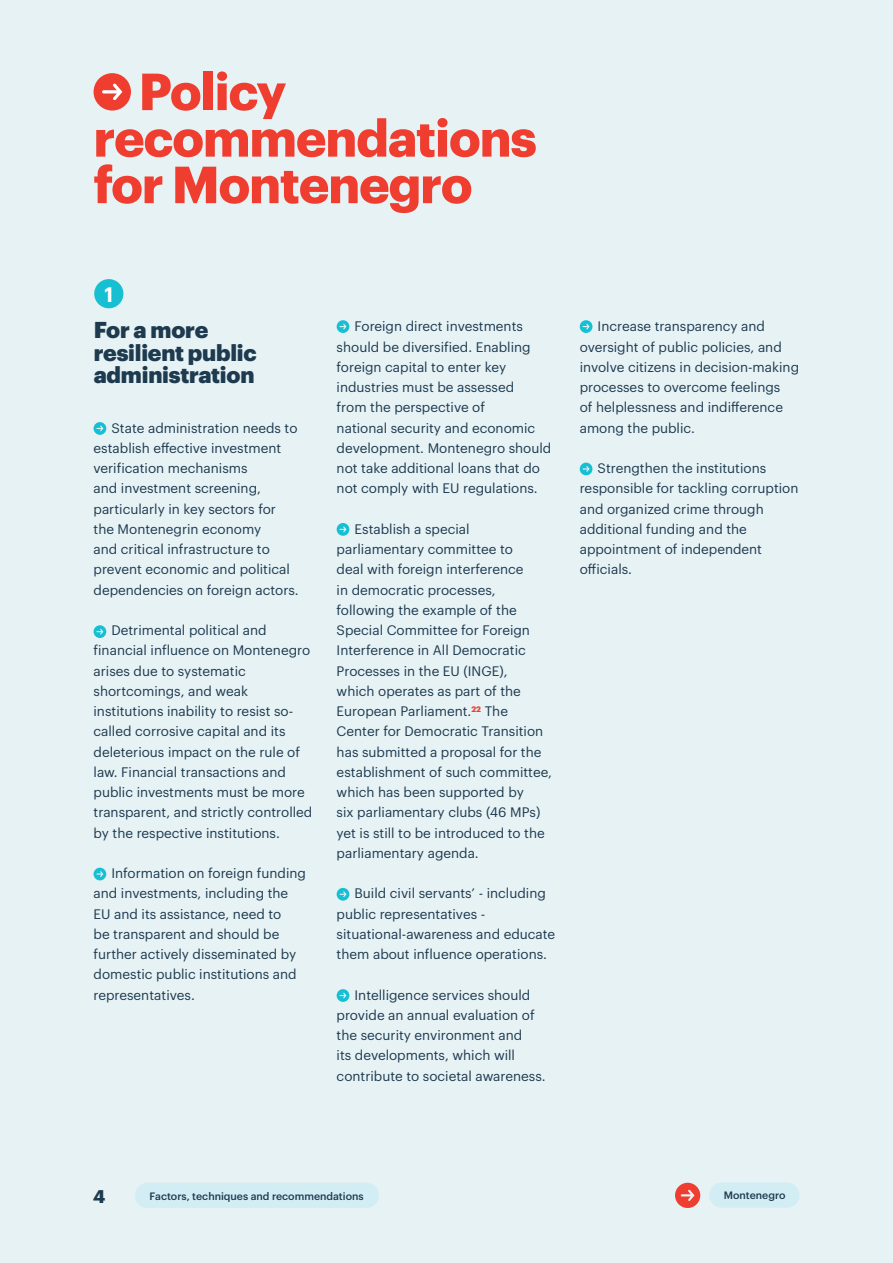
<style>
.page{position:relative;width:893px;height:1263px;background:#e7f2f5}
.page>*{position:absolute;margin:0;border:0;box-sizing:border-box;transform-origin:0 0}
.t1{font:700 51px/46.5px "Graphik";letter-spacing:-.02em;color:#ef3e30}
.t2{font:900 22.5px/22.5px "Graphik";letter-spacing:-.01em;color:#1d3a4f}
.t3{font:600 20.55px "Graphik";color:#fff}
.t4{font:700 18px "Graphik";color:#1d3a4f}
.t5{font:13.5px/20.2px "Graphik";color:#1d3a4f}
.t6{font:500 10.5px "Graphik";color:#1d3a4f}
</style>
<div class="page">
<div style="left:709px;top:1182px;width:90px;height:26px;background:#d2edf4;border-radius:13px"></div>
<div style="left:135px;top:1183px;width:244px;height:25px;background:#d2edf4;border-radius:13px"></div>
<div style="left:675px;top:1183px;width:25px;height:25px;background:#ef3e30;border-radius:50%"></div>
<svg style="left:681px;top:1190px;width:13px;height:11px"></svg>
<div style="left:94px;top:73px;width:37px;height:38px;background:#ef3e30;border-radius:50%"></div>
<svg style="left:102px;top:83px;width:20px;height:17px"></svg>
<div style="left:94px;top:279px;width:29px;height:29px;background:#17bfd2;border-radius:50%"></div>
<svg style="left:580px;top:320px;width:12px;height:13px"></svg>
<svg style="left:583px;top:324px;width:7px;height:5px"></svg>
<div style="left:580px;top:463px;width:12px;height:12px;background:#17bfd2;border-radius:50%"></div>
<svg style="left:583px;top:466px;width:7px;height:6px"></svg>
<svg style="left:337px;top:320px;width:12px;height:13px"></svg>
<svg style="left:340px;top:324px;width:6px;height:5px"></svg>
<svg style="left:337px;top:523px;width:12px;height:13px"></svg>
<svg style="left:340px;top:526px;width:6px;height:6px"></svg>
<svg style="left:94px;top:625px;width:12px;height:13px"></svg>
<svg style="left:96px;top:629px;width:7px;height:5px"></svg>
<div style="left:94px;top:868px;width:12px;height:12px;background:#17bfd2;border-radius:50%"></div>
<svg style="left:96px;top:871px;width:7px;height:6px"></svg>
<svg style="left:94px;top:422px;width:12px;height:13px"></svg>
<svg style="left:96px;top:426px;width:7px;height:5px"></svg>
<svg style="left:337px;top:989px;width:12px;height:13px"></svg>
<svg style="left:340px;top:993px;width:6px;height:5px"></svg>
<div style="left:337px;top:888px;width:12px;height:13px;background:#17bfd2;border-radius:50%"></div>
<svg style="left:340px;top:891px;width:6px;height:6px"></svg>
<h1 class="t1" style="left:94px;top:64px;width:445px;text-indent:45px">Policy recommendations for Montenegro</h1>
<h3 class="t3" style="left:104px;top:279px;width:10px">1</h3>
<h2 class="t2" style="left:94px;top:317px;width:164px">For a more resilient public administration</h2>
<p class="t5" style="left:94px;top:416px;width:207px;text-indent:18px">State administration needs to establish effective investment verification mechanisms<br>and investment screening, particularly in key sectors for the Montenegrin economy<br>and critical infrastructure to prevent economic and political dependencies on foreign actors.</p>
<p class="t5" style="left:94px;top:619px;width:220px;text-indent:18px">Detrimental political and financial influence on Montenegro arises due to systematic shortcomings, and weak institutions inability to resist so&shy;called corrosive capital and its deleterious impact on the rule of law. Financial transactions and public investments must be more transparent, and strictly controlled by the respective institutions.</p>
<p class="t5" style="left:94px;top:862px;width:214px;text-indent:18px">Information on foreign funding and investments, including the<br>EU and its assistance, need to<br>be transparent and should be further actively disseminated by domestic public institutions and representatives.</p>
<p class="t5" style="left:337px;top:315px;width:216px;text-indent:18px">Foreign direct investments should be diversified. Enabling foreign capital to enter key industries must be assessed<br>from the perspective of<br>national security and economic development. Montenegro should not take additional loans that do not comply with EU regulations.</p>
<p class="t5" style="left:337px;top:518px;width:217px;text-indent:18px">Establish a special parliamentary committee to<br>deal with foreign interference<br>in democratic processes, following the example of the<br>Special Committee for Foreign<br>Interference in All Democratic<br>Processes in the EU (INGE),<br>which operates as part of the<br>European Parliament.<sup>22</sup> The<br>Center for Democratic Transition has submitted a proposal for the establishment of such committee, which has been supported by<br>six parliamentary clubs (46 MPs) yet is still to be introduced to the parliamentary agenda.</p>
<p class="t5" style="left:337px;top:882px;width:220px;text-indent:18px">Build civil servants’ - including public representatives - situational-awareness and educate them about influence operations.</p>
<p class="t5" style="left:337px;top:983px;width:211px;text-indent:18px">Intelligence services should provide an annual evaluation of the security environment and<br>its developments, which will contribute to societal awareness.</p>
<p class="t5" style="left:580px;top:315px;width:221px;text-indent:18px">Increase transparency and oversight of public policies, and involve citizens in decision-making processes to overcome feelings<br>of helplessness and indifference among the public.</p>
<p class="t5" style="left:580px;top:457px;width:220px;text-indent:18px">Strengthen the institutions responsible for tackling corruption and organized crime through additional funding and the appointment of independent officials.</p>
<h3 class="t4" style="left:93px;top:1182px;width:14px">4</h3>
<p class="t6" style="left:150px;top:1188px;width:216px">Factors, techniques and recommendations</p>
<p class="t6" style="left:724px;top:1187px;width:63px">Montenegro</p>
</div>
